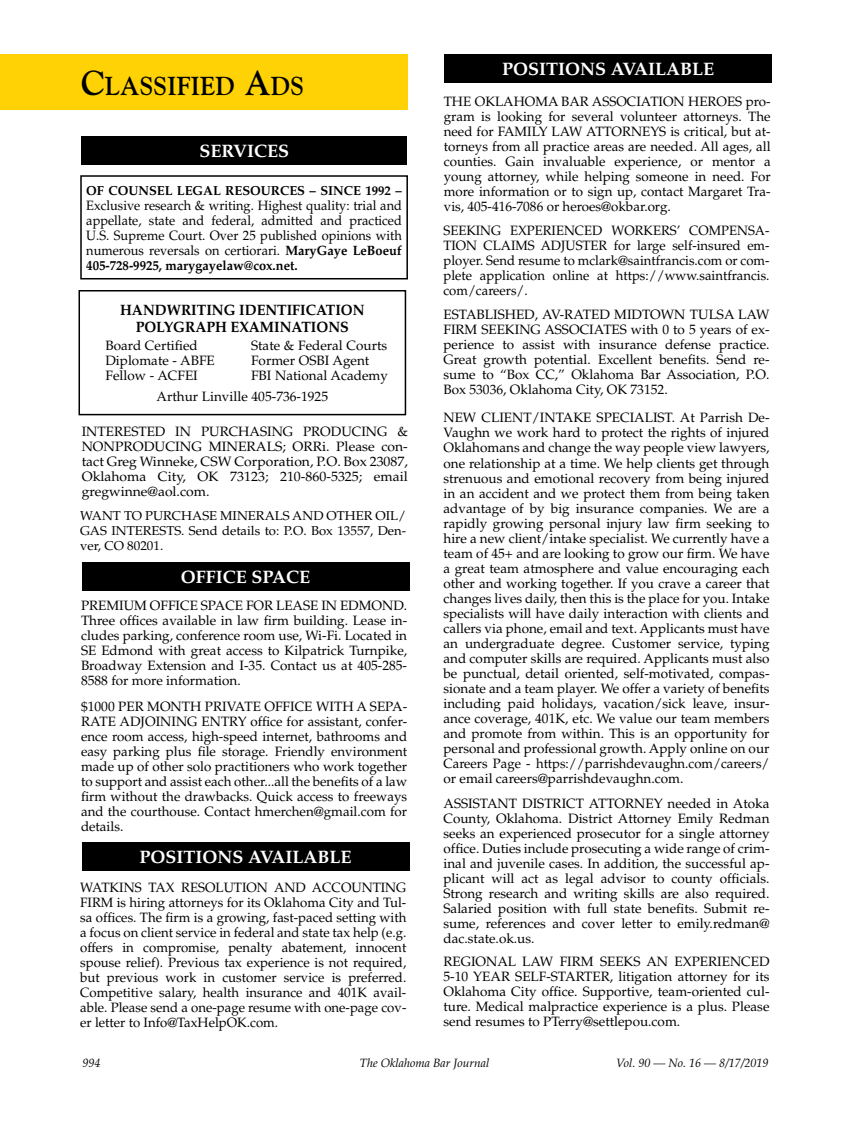
<style>
.page{position:relative;width:851px;height:1121px;background:#fff}
.page>*{position:absolute;margin:0;border:0;box-sizing:border-box;transform-origin:0 0}
.t1{font:700 25.8px "Goudy";color:#000;scale:.96 1}
.t2{font:700 18px "Palatino";color:#fff}
.t3{font:700 15px/16.5px "Palatino";color:#000;text-align:center;scale:.95 1}
.t4{font:13.5px/15px "Palatino";color:#000;text-align:justify}
.t5{font:13.5px/15px "Palatino";color:#000;text-align:justify;scale:.95 1}
.t6{font:700 13.05px "Palatino";color:#000}
.t7{font:12.9px/15px "Palatino";color:#000;text-align:justify}
.t8{font:italic 12px "Palatino";color:#000}
.s1{font-size:34.5px}
.s2{font-weight:700}
</style>
<div class="page">
<div style="left:81px;top:136px;width:326px;height:28px;background:#000"></div>
<div style="left:80px;top:175px;width:328px;height:104px;border:2px solid #000"></div>
<div style="left:82px;top:562px;width:327px;height:29px;background:#000"></div>
<div style="left:444px;top:54px;width:327px;height:28px;background:#000"></div>
<div style="left:82px;top:842px;width:327px;height:29px;background:#000"></div>
<div style="left:78px;top:290px;width:328px;height:125px;border:2px solid #000"></div>
<div style="left:0;top:54px;width:408px;height:56px;background:#fed204"></div>
<h1 class="t1" style="left:81px;top:70px;width:233px"><span class="s1">C</span>LASSIFIED <span class="s1">A</span>DS</h1>
<h2 class="t2" style="left:199px;top:140px;width:91px">SERVICES</h2>
<p class="t6" style="left:86px;top:183px;width:317px">OF COUNSEL LEGAL RESOURCES – SINCE 1992 –</p>
<p class="t5" style="left:86px;top:198px;width:334px">Exclusive research &amp; writing. Highest quality: trial and appellate, state and federal, admitted and practiced U.S. Supreme Court. Over 25 published opinions with numerous reversals on certiorari. <span class="s2">MaryGaye LeBoeuf 405-728-9925, marygayelaw@cox.net.</span></p>
<p class="t3" style="left:120px;top:302px;width:259px">HANDWRITING IDENTIFICATION<br>POLYGRAPH EXAMINATIONS</p>
<p class="t4" style="left:105px;top:338px;width:94px">Board Certified</p>
<p class="t4" style="left:251px;top:338px;width:137px">State &amp; Federal Courts</p>
<p class="t4" style="left:105px;top:353px;width:111px">Diplomate - ABFE</p>
<p class="t4" style="left:251px;top:353px;width:120px">Former OSBI Agent</p>
<p class="t4" style="left:105px;top:368px;width:94px">Fellow - ACFEI</p>
<p class="t4" style="left:157px;top:365px;width:233px;line-height:21px;text-indent:94px">FBI National Academy<br>Arthur Linville 405-736-1925</p>
<p class="t4" style="left:82px;top:424px;width:328px">INTERESTED IN PURCHASING PRODUCING &amp; NONPRODUCING MINERALS; ORRi. Please con&shy;tact Greg Winneke, CSW Corporation, P.O. Box 23087, Oklahoma City, OK 73123; 210-860-5325; email gregwinne@aol.com.</p>
<p class="t7" style="left:80px;top:508px;width:328px;text-indent:212px">AND OTHER OIL/ GAS INTERESTS. Send details to: P.O. Box 13557, Den&shy;ver, CO 80201.</p>
<p class="t7" style="left:80px;top:508px;width:23px">Want</p>
<p class="t7" style="left:124px;top:508px;width:40px">To Purchase</p>
<p class="t7" style="left:220px;top:508px;width:22px">Minerals</p>
<h2 class="t2" style="left:181px;top:567px;width:131px">OFFICE SPACE</h2>
<p class="t4" style="left:81px;top:597px;width:328px">PREMIUM OFFICE SPACE FOR LEASE IN EDMOND.<br>Three offices available in law firm building. Lease in&shy;cludes parking, conference room use, Wi-Fi. Located in SE Edmond with great access to Kilpatrick Turnpike, Broadway Extension and I-35. Contact us at 405-285- 8588 for more information.</p>
<p class="t4" style="left:81px;top:699px;width:328px">$1000 PER MONTH PRIVATE OFFICE WITH A SEPA-RATE ADJOINING ENTRY office for assistant, confer&shy;ence room access, high-speed internet, bathrooms and easy parking plus file storage. Friendly environment made up of other solo practitioners who work together to support and assist each other...all the benefits of a law firm without the drawbacks. Quick access to freeways and the courthouse. Contact hmerchen@gmail.com for details.</p>
<h2 class="t2" style="left:139px;top:846px;width:213px">POSITIONS AVAILABLE</h2>
<p class="t4" style="left:80px;top:880px;width:328px">WATKINS TAX RESOLUTION AND ACCOUNTING FIRM is hiring attorneys for its Oklahoma City and Tul&shy;sa offices. The firm is a growing, fast-paced setting with a focus on client service in federal and state tax help (e.g. offers in compromise, penalty abatement, innocent spouse relief). Previous tax experience is not required, but previous work in customer service is preferred.<br>Competitive salary, health insurance and 401K avail&shy;able. Please send a one-page resume with one-page cov&shy;er letter to Info@TaxHelpOK.com.</p>
<h2 class="t2" style="left:502px;top:58px;width:213px">POSITIONS AVAILABLE</h2>
<p class="t4" style="left:444px;top:94px;width:328px">THE OKLAHOMA BAR ASSOCIATION HEROES pro&shy;gram is looking for several volunteer attorneys. The need for FAMILY LAW ATTORNEYS is critical, but at&shy;torneys from all practice areas are needed. All ages, all counties. Gain invaluable experience, or mentor a young attorney, while helping someone in need. For more information or to sign up, contact Margaret Tra&shy;vis, 405-416-7086 or heroes@okbar.org.</p>
<p class="t4" style="left:443px;top:223px;width:327px">SEEKING EXPERIENCED WORKERS’ COMPENSA-TION CLAIMS ADJUSTER for large self-insured em&shy;ployer. Send resume to mclark@saintfrancis.com or com&shy;plete application online at https://www.saintfrancis. com/careers/.</p>
<p class="t4" style="left:443px;top:307px;width:327px">ESTABLISHED, AV-RATED MIDTOWN TULSA LAW FIRM SEEKING ASSOCIATES with 0 to 5 years of ex&shy;perience to assist with insurance defense practice.<br>Great growth potential. Excellent benefits. Send re&shy;sume to “Box CC,” Oklahoma Bar Association, P.O.<br>Box 53036, Oklahoma City, OK 73152.</p>
<p class="t4" style="left:443px;top:410px;width:327px">NEW CLIENT/INTAKE SPECIALIST. At Parrish De-Vaughn we work hard to protect the rights of injured Oklahomans and change the way people view lawyers, one relationship at a time. We help clients get through strenuous and emotional recovery from being injured in an accident and we protect them from being taken advantage of by big insurance companies. We are a rapidly growing personal injury law firm seeking to hire a new client/intake specialist. We currently have a team of 45+ and are looking to grow our firm. We have a great team atmosphere and value encouraging each other and working together. If you crave a career that changes lives daily, then this is the place for you. Intake specialists will have daily interaction with clients and callers via phone, email and text. Applicants must have an undergraduate degree. Customer service, typing and computer skills are required. Applicants must also be punctual, detail oriented, self-motivated, compas&shy;sionate and a team player. We offer a variety of benefits including paid holidays, vacation/sick leave, insur&shy;ance coverage, 401K, etc. We value our team members and promote from within. This is an opportunity for personal and professional growth. Apply online on our Careers Page - https://parrishdevaughn.com/careers/ or email careers@parrishdevaughn.com.</p>
<p class="t4" style="left:443px;top:796px;width:327px">ASSISTANT DISTRICT ATTORNEY needed in Atoka County, Oklahoma. District Attorney Emily Redman seeks an experienced prosecutor for a single attorney office. Duties include prosecuting a wide range of crim&shy;inal and juvenile cases. In addition, the successful ap&shy;plicant will act as legal advisor to county officials.<br>Strong research and writing skills are also required.<br>Salaried position with full state benefits. Submit re&shy;sume, references and cover letter to emily.redman@ dac.state.ok.us.</p>
<p class="t4" style="left:443px;top:953px;width:327px">REGIONAL LAW FIRM SEEKS AN EXPERIENCED 5-10 YEAR SELF-STARTER, litigation attorney for its Oklahoma City office. Supportive, team-oriented cul&shy;ture. Medical malpractice experience is a plus. Please send resumes to PTerry@settlepou.com.</p>
<p class="t8" style="left:82px;top:1055px;width:19px">994</p>
<p class="t8" style="left:360px;top:1055px;width:131px">The Oklahoma Bar Journal</p>
<p class="t8" style="left:616px;top:1055px;width:154px">Vol. 90 — No. 16 — 8/17/2019</p>
</div>
